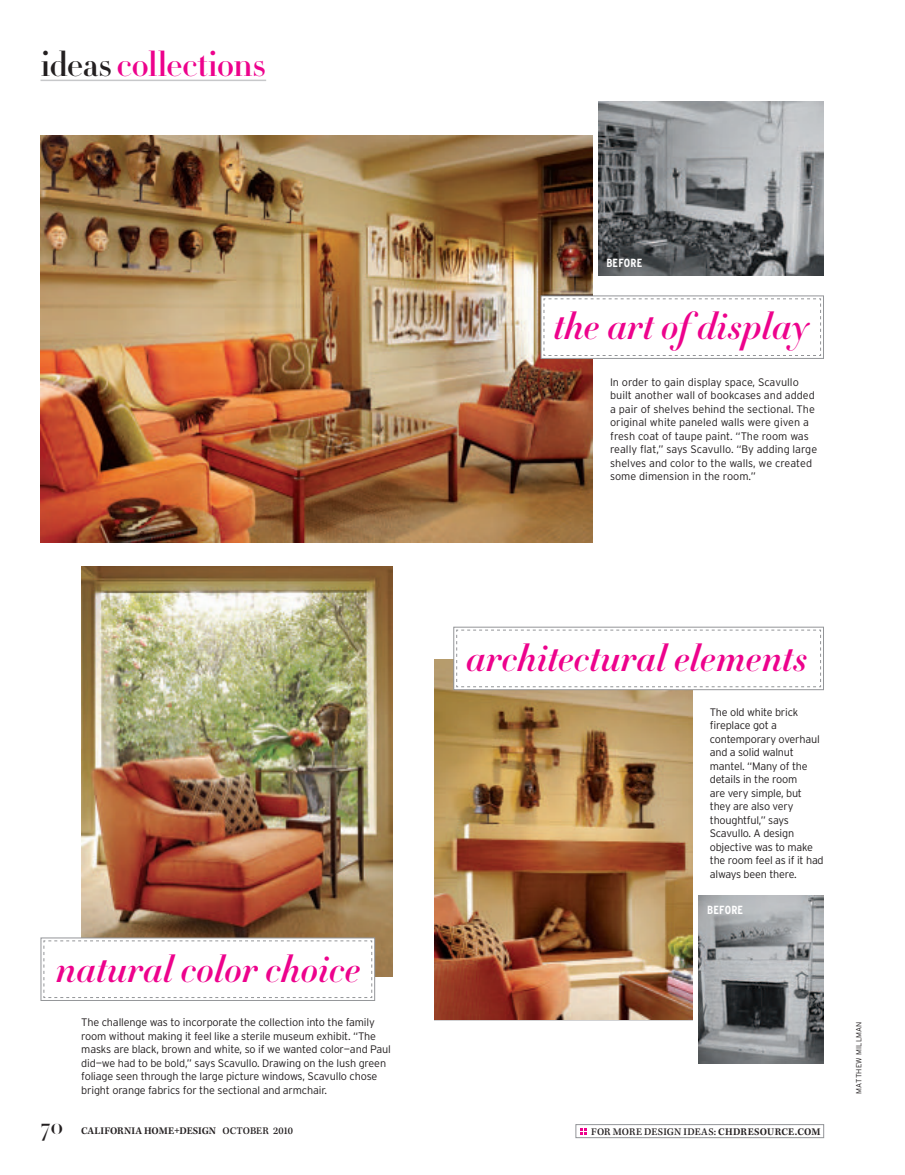
<style>
.page{position:relative;width:905px;height:1175px;background:#fff}
.page>*{position:absolute;margin:0;border:0;box-sizing:border-box;transform-origin:0 0}
.t1{font:37.5px "Didot HTF B24 Bold Ital";color:#ed028c}
.t2{font:34.5px "Didot HTF B24 Bold";letter-spacing:-.025em;color:#ed028c}
.t3{font:24px "Didot HTF B96 Bold";color:#231f20}
.t4{font:700 condensed 11.85px "Interstate";letter-spacing:.015em;color:#fff}
.t5{font:300 10.8px/13.5px "Interstate";letter-spacing:-.015em;color:#231f20}
.t6{font:10.5px "Kepler Std Medium Capt";letter-spacing:.015em;color:#231f20}
.t7{font:10.5px "Kepler Std Semibold Capt";letter-spacing:-.005em;color:#231f20}
.t8{font:300 7.5px "Interstate";letter-spacing:.02em;color:#231f20}
.s1{color:#231f20}
.s2{font-family:"Kepler Std Medium Capt"}
.s3{font-family:"Kepler Std Semibold Capt"}
</style>
<div class="page">
<img style="left:598px;top:102px;width:226px;height:174px">
<img style="left:81px;top:566px;width:312px;height:410px">
<img style="left:40px;top:135px;width:552px;height:407px">
<img style="left:434px;top:659px;width:258px;height:360px">
<img style="left:698px;top:895px;width:126px;height:168px">
<div style="left:541px;top:296px;width:282px;height:62px;background:#fff"></div>
<div style="left:540px;top:295px;width:283px;height:64px;border:1px solid #939598"></div>
<svg style="left:543px;top:298px;width:278px;height:58px"></svg>
<svg style="left:455px;top:659px;width:366px;height:29px"></svg>
<div style="left:453px;top:626px;width:371px;height:64px;border:1px solid #939598"></div>
<svg style="left:456px;top:629px;width:365px;height:58px"></svg>
<div style="left:41px;top:938px;width:333px;height:62px;background:#fff"></div>
<div style="left:40px;top:937px;width:335px;height:63px;border:1px solid #939598"></div>
<svg style="left:43px;top:940px;width:329px;height:58px"></svg>
<div style="left:575px;top:1124px;width:248px;height:13px;border:1px solid #939598"></div>
<svg style="left:580px;top:1128px;width:6px;height:6px"></svg>
<hr style="left:40px;top:80px;width:226px;height:1px;background:#c7c8ca">
<h2 class="t2" style="left:40px;top:42px;width:227px"><span class="s1">ideas</span> collections</h2>
<h1 class="t1" style="left:56px;top:945px;width:306px">natural color choice</h1>
<p class="t5" style="left:81px;top:1015px;width:311px">The challenge was to incorporate the collection into the family room without making it feel like a sterile museum exhibit. “The masks are black, brown and white, so if we wanted color—and Paul did—we had to be bold,” says Scavullo. Drawing on the lush green foliage seen through the large picture windows, Scavullo chose bright orange fabrics for the sectional and armchair.</p>
<h3 class="t3" style="left:40px;top:1110px;width:24px">70</h3>
<p class="t7" style="left:81px;top:1125px;width:213px">CALIFORNIA HOME+DESIGN <span class="s2">OCTOBER 2010</span></p>
<p class="t4" style="left:606px;top:256px;width:37px">BEFORE</p>
<h1 class="t1" style="left:553px;top:302px;width:257px">the art of display</h1>
<p class="t5" style="left:610px;top:375px;width:208px">In order to gain display space, Scavullo built another wall of bookcases and added a pair of shelves behind the sectional. The original white paneled walls were given a fresh coat of taupe paint. “The room was really flat,” says Scavullo. “By adding large shelves and color to the walls, we created some dimension in the room.”</p>
<h1 class="t1" style="left:466px;top:633px;width:342px">architectural elements</h1>
<p class="t5" style="left:709px;top:705px;width:115px">The old white brick fireplace got a contemporary overhaul and a solid walnut mantel. “Many of the details in the room<br>are very simple, but they are also very thoughtful,” says<br>Scavullo. A design objective was to make the room feel as if it had always been there.</p>
<p class="t4" style="left:707px;top:903px;width:37px">BEFORE</p>
<p class="t6" style="left:591px;top:1125px;width:231px">FOR MORE DESIGN IDEAS: <span class="s3">CHDRESOURCE.COM</span></p>
<p class="t8" style="left:854px;top:1094px;width:74px;rotate:-90deg">MATTHEW MILLMAN</p>
</div>
